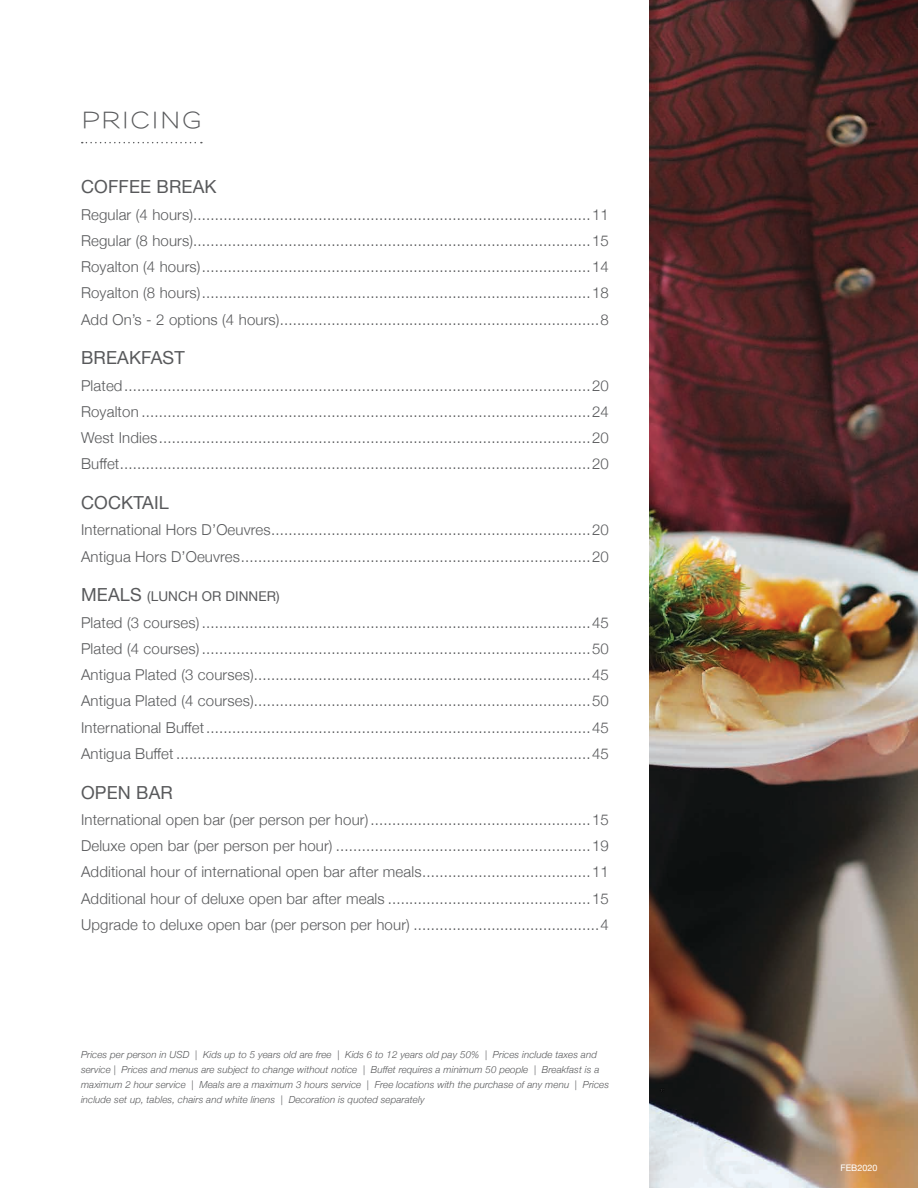
<style>
.page{position:relative;width:918px;height:1188px;background:#fff}
.page>*{position:absolute;margin:0;border:0;box-sizing:border-box;transform-origin:0 0}
.t1{font:600 22.5px "Sansumi";letter-spacing:.045em;color:#58595b;scale:1.04 1}
.t2{font:18px "Helvetica Neue";letter-spacing:.01em;color:#58595b}
.t3{font:300 15px "Helvetica Neue";letter-spacing:.01em;color:#58595b}
.t4{font:13.5px "Helvetica Neue";letter-spacing:.01em;color:#58595b}
.t5{font:italic 300 9.75px "Helvetica Neue";letter-spacing:.01em;color:#58595b}
.t6{font:9px "Helvetica Neue";color:#fff}
.s1{font-size:18px}
</style>
<div class="page">
<img style="left:649px;top:0;width:269px;height:1188px">
<svg style="left:82px;top:142px;width:120px;height:1px"></svg>
<h1 class="t1" style="left:81px;top:108px;width:118px">PRICING</h1>
<p class="t2" style="left:81px;top:174px;width:137px">COFFEE BREAK</p>
<p class="t3" style="left:81px;top:202px;width:530px">Regular (4 hours)............................................................................................11</p>
<p class="t3" style="left:81px;top:229px;width:530px">Regular (8 hours)............................................................................................15</p>
<p class="t3" style="left:81px;top:255px;width:530px">Royalton (4 hours)..........................................................................................14</p>
<p class="t3" style="left:81px;top:281px;width:530px">Royalton (8 hours)..........................................................................................18</p>
<p class="t3" style="left:81px;top:307px;width:529px">Add On’s - 2 options (4 hours)..........................................................................8</p>
<p class="t2" style="left:81px;top:345px;width:105px">BREAKFAST</p>
<p class="t3" style="left:81px;top:373px;width:530px">Plated............................................................................................................20</p>
<p class="t3" style="left:81px;top:400px;width:530px">Royalton ........................................................................................................24</p>
<p class="t3" style="left:81px;top:426px;width:530px">West Indies....................................................................................................20</p>
<p class="t3" style="left:81px;top:452px;width:530px">Buffet.............................................................................................................20</p>
<p class="t2" style="left:81px;top:490px;width:89px">COCKTAIL</p>
<p class="t3" style="left:81px;top:518px;width:530px">International Hors D’Oeuvres..........................................................................20</p>
<p class="t3" style="left:81px;top:544px;width:530px">Antigua Hors D’Oeuvres.................................................................................20</p>
<p class="t4" style="left:81px;top:587px;width:200px"><span class="s1">MEALS</span> (LUNCH OR DINNER)</p>
<p class="t3" style="left:81px;top:610px;width:530px">Plated (3 courses) ..........................................................................................45</p>
<p class="t3" style="left:81px;top:637px;width:530px">Plated (4 courses) ..........................................................................................50</p>
<p class="t3" style="left:81px;top:663px;width:530px">Antigua Plated (3 courses)..............................................................................45</p>
<p class="t3" style="left:81px;top:689px;width:529px">Antigua Plated (4 courses)..............................................................................50</p>
<p class="t3" style="left:81px;top:715px;width:529px">International Buffet.........................................................................................45</p>
<p class="t3" style="left:81px;top:742px;width:529px">Antigua Buffet ................................................................................................45</p>
<p class="t2" style="left:81px;top:779px;width:93px">OPEN BAR</p>
<p class="t3" style="left:81px;top:808px;width:529px">International open bar (per person per hour)...................................................15</p>
<p class="t3" style="left:81px;top:834px;width:529px">Deluxe open bar (per person per hour) ...........................................................19</p>
<p class="t3" style="left:81px;top:860px;width:530px">Additional hour of international open bar after meals.......................................11</p>
<p class="t3" style="left:81px;top:886px;width:529px">Additional hour of deluxe open bar after meals ...............................................15</p>
<p class="t3" style="left:81px;top:913px;width:530px">Upgrade to deluxe open bar (per person per hour) ...........................................4</p>
<p class="t5" style="left:81px;top:1047px;width:518px">Prices per person in USD | Kids up to 5 years old are free | Kids 6 to 12 years old pay 50% | Prices include taxes and</p>
<p class="t5" style="left:81px;top:1062px;width:520px">service | Prices and menus are subject to change without notice | Buffet requires a minimum 50 people | Breakfast is a</p>
<p class="t5" style="left:81px;top:1077px;width:530px">maximum 2 hour service | Meals are a maximum 3 hours service | Free locations with the purchase of any menu | Prices</p>
<p class="t5" style="left:81px;top:1092px;width:345px">include set up, tables, chairs and white linens | Decoration is quoted separately</p>
<p class="t6" style="left:841px;top:1161px;width:38px">FEB2020</p>
</div>
